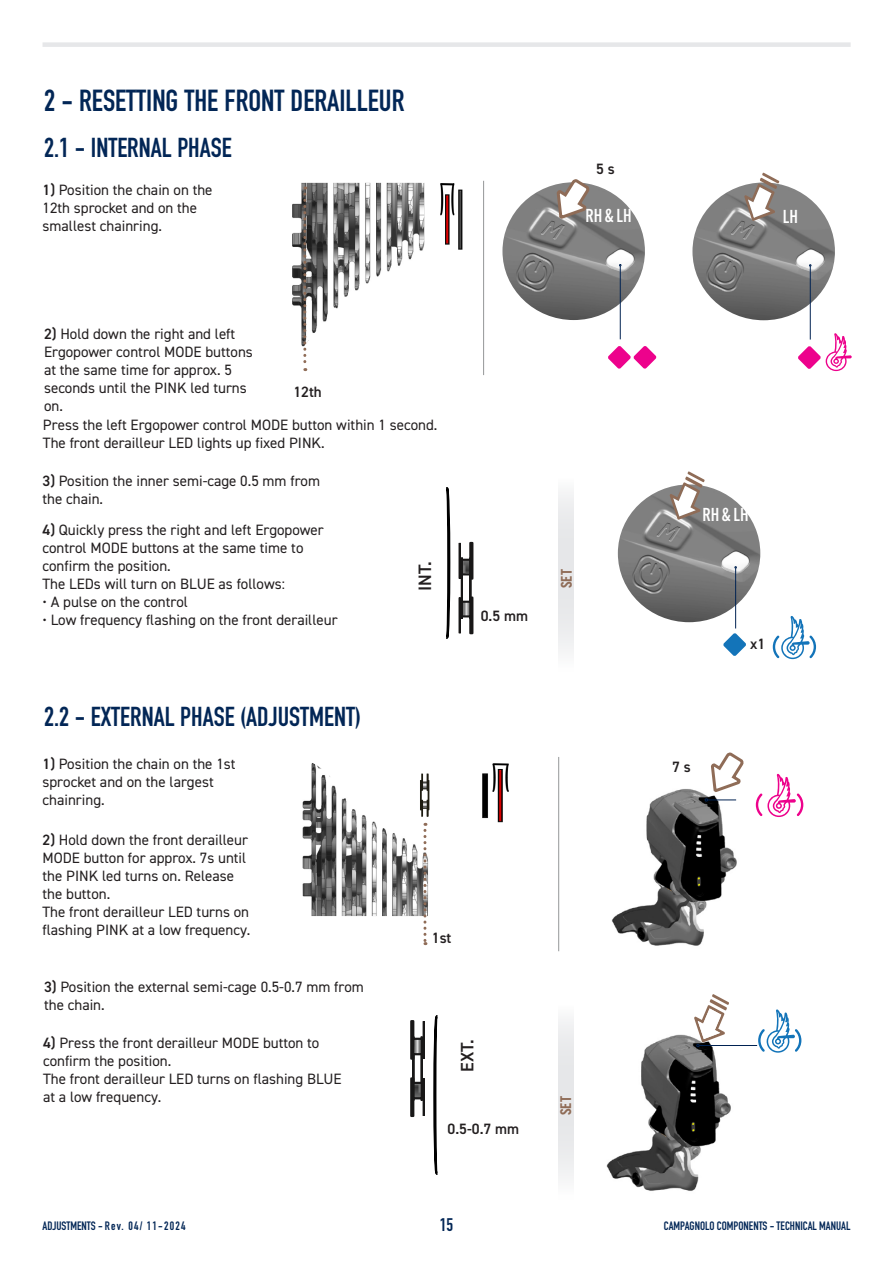
<style>
.page{position:relative;width:893px;height:1263px;background:#fff}
.page>*{position:absolute;margin:0;border:0;box-sizing:border-box;transform-origin:0 0}
.Normale{font:700 30px "DIN Condensed";color:#022656}
.Normale-2{font:700 27px "DIN Condensed";color:#022656}
.t1{font:500 18.3px "Alternate Gothic ATF";color:#fff}
.t2{font:600 18px "DIN2014";color:#231f20}
.t3{font:700 18px "DIN Condensed";color:#022656}
.t4{font:15px/18px "DIN2014";color:#231f20}
.t5{font:600 15px "DIN2014";color:#231f20}
.t6{font:600 15px "Alternate Gothic ATF";color:#8f6c57}
.t7{font:700 12px "DIN Condensed";color:#022656}
.s1{font-weight:600}
</style>
<div class="page">
<div style="left:43px;top:42px;width:808px;height:5px;background:#e6e7e9"></div>
<img style="left:440px;top:183px;width:23px;height:67px">
<img style="left:292px;top:183px;width:132px;height:166px">
<svg style="left:303px;top:186px;width:3px;height:185px"></svg>
<img style="left:502px;top:184px;width:143px;height:136px">
<svg style="left:555px;top:179px;width:37px;height:91px"></svg>
<hr style="left:620px;top:266px;width:1px;height:73px;background:#002252">
<svg style="left:608px;top:346px;width:48px;height:23px"></svg>
<hr style="left:483px;top:181px;width:1px;height:194px;background:#959798">
<img style="left:692px;top:184px;width:143px;height:136px">
<hr style="left:810px;top:266px;width:1px;height:74px;background:#002252">
<svg style="left:798px;top:333px;width:54px;height:38px"></svg>
<svg style="left:744px;top:173px;width:35px;height:48px"></svg>
<svg style="left:460px;top:558px;width:4px;height:61px"></svg>
<div style="left:469px;top:596px;width:4px;height:38px;border:2px solid #181717"></div>
<hr style="left:469px;top:558px;width:2px;height:60px;background:#181717">
<img style="left:464px;top:562px;width:4px;height:10px">
<div style="left:461px;top:559px;width:10px;height:16px;border:2px solid #181717"></div>
<img style="left:464px;top:604px;width:4px;height:10px">
<div style="left:461px;top:601px;width:10px;height:16px;border:2px solid #181717"></div>
<hr style="left:459px;top:543px;width:2px;height:36px;background:#181717">
<div style="left:469px;top:542px;width:4px;height:38px;border:2px solid #181717"></div>
<hr style="left:459px;top:597px;width:2px;height:36px;background:#181717">
<svg style="left:446px;top:487px;width:5px;height:151px"></svg>
<svg style="left:558px;top:492px;width:16px;height:160px;fill:#e8e9ea"></svg>
<img style="left:618px;top:486px;width:142px;height:136px">
<hr style="left:735px;top:568px;width:1px;height:60px;background:#002252">
<svg style="left:723px;top:633px;width:23px;height:23px"></svg>
<svg style="left:669px;top:471px;width:36px;height:49px"></svg>
<svg style="left:773px;top:616px;width:43px;height:43px"></svg>
<img style="left:611px;top:789px;width:126px;height:157px">
<img style="left:606px;top:1034px;width:125px;height:157px">
<svg style="left:758px;top:1009px;width:43px;height:44px"></svg>
<hr style="left:699px;top:1045px;width:58px;height:1px;background:#002252">
<svg style="left:694px;top:994px;width:35px;height:53px"></svg>
<svg style="left:756px;top:774px;width:47px;height:43px"></svg>
<svg style="left:705px;top:752px;width:39px;height:49px"></svg>
<img style="left:302px;top:763px;width:126px;height:153px">
<svg style="left:423px;top:823px;width:3px;height:122px"></svg>
<img style="left:482px;top:763px;width:27px;height:60px">
<img style="left:417px;top:771px;width:13px;height:48px">
<hr style="left:558px;top:757px;width:1px;height:194px;background:#959798">
<div style="left:410px;top:1020px;width:4px;height:40px;border:2px solid #181717"></div>
<div style="left:410px;top:1077px;width:4px;height:40px;border:2px solid #181717"></div>
<svg style="left:411px;top:1021px;width:14px;height:97px"></svg>
<svg style="left:433px;top:1016px;width:4px;height:158px"></svg>
<svg style="left:558px;top:1019px;width:15px;height:160px;fill:#e8e9ea"></svg>
<p class="Normale" style="left:44px;top:81px;width:362px">2 - RESETTING THE FRONT DERAILLEUR</p>
<p class="Normale-2" style="left:44px;top:129px;width:189px">2.1 - INTERNAL PHASE</p>
<p class="t4" style="left:43px;top:180px;width:172px"><span class="s1">1)</span> Position the chain on the<br>12th sprocket and on the smallest chainring.</p>
<p class="t5" style="left:596px;top:159px;width:20px">5 s</p>
<p class="t1" style="left:585px;top:205px;width:48px">RH &amp; LH</p>
<p class="t1" style="left:783px;top:205px;width:17px">LH</p>
<p class="t4" style="left:44px;top:325px;width:210px"><span class="s1">2)</span> Hold down the right and left<br>Ergopower control MODE buttons at the same time for approx. 5 seconds until the PINK led turns on.</p>
<p class="t5" style="left:293px;top:381px;width:30px">12th</p>
<p class="t4" style="left:43px;top:416px;width:396px">Press the left Ergopower control MODE button within 1 second.</p>
<p class="t4" style="left:43px;top:434px;width:283px">The front derailleur LED lights up fixed PINK.</p>
<p class="t4" style="left:43px;top:472px;width:279px"><span class="s1">3)</span> Position the inner semi-cage 0.5 mm from the chain.</p>
<p class="t4" style="left:43px;top:521px;width:283px"><span class="s1">4)</span> Quickly press the right and left Ergopower control MODE buttons at the same time to confirm the position.</p>
<p class="t4" style="left:43px;top:575px;width:244px">The LEDs will turn on BLUE as follows:</p>
<p class="t4" style="left:43px;top:593px;width:147px">• A pulse on the control</p>
<p class="t4" style="left:43px;top:611px;width:297px">• Low frequency flashing on the front derailleur</p>
<p class="Normale-2" style="left:44px;top:698px;width:318px">2.2 - EXTERNAL PHASE (ADJUSTMENT)</p>
<p class="t4" style="left:43px;top:754px;width:195px"><span class="s1">1)</span> Position the chain on the 1st sprocket and on the largest chainring.</p>
<p class="t4" style="left:43px;top:831px;width:207px"><span class="s1">2)</span> Hold down the front derailleur<br>MODE button for approx. 7s until the PINK led turns on. Release the button.</p>
<p class="t4" style="left:43px;top:903px;width:209px">The front derailleur LED turns on flashing PINK at a low frequency.</p>
<p class="t4" style="left:44px;top:978px;width:321px"><span class="s1">3)</span> Position the external semi-cage 0.5-0.7 mm from the chain.</p>
<p class="t4" style="left:43px;top:1034px;width:278px"><span class="s1">4)</span> Press the front derailleur MODE button to confirm the position.</p>
<p class="t4" style="left:43px;top:1070px;width:300px">The front derailleur LED turns on flashing BLUE at a low frequency.</p>
<p class="t2" style="left:413px;top:591px;width:31px;rotate:-90deg">INT.</p>
<p class="t6" style="left:557px;top:588px;width:20px;rotate:-90deg">SET</p>
<p class="t5" style="left:481px;top:606px;width:49px">0.5 mm</p>
<p class="t5" style="left:432px;top:927px;width:21px">1st</p>
<p class="t2" style="left:455px;top:1072px;width:34px;rotate:-90deg">EXT.</p>
<p class="t5" style="left:447px;top:1119px;width:73px">0.5-0.7 mm</p>
<p class="t6" style="left:556px;top:1115px;width:20px;rotate:-90deg">SET</p>
<p class="t1" style="left:702px;top:503px;width:48px">RH &amp; LH</p>
<p class="t5" style="left:672px;top:757px;width:20px">7 s</p>
<p class="t5" style="left:750px;top:634px;width:17px">x1</p>
<p class="t7" style="left:43px;top:1217px;width:145px">ADJUSTMENTS - Rev. 04/ 11-2024</p>
<p class="t3" style="left:440px;top:1213px;width:15px">15</p>
<p class="t7" style="left:664px;top:1217px;width:188px">CAMPAGNOLO COMPONENTS - TECHNICAL MANUAL</p>
</div>
